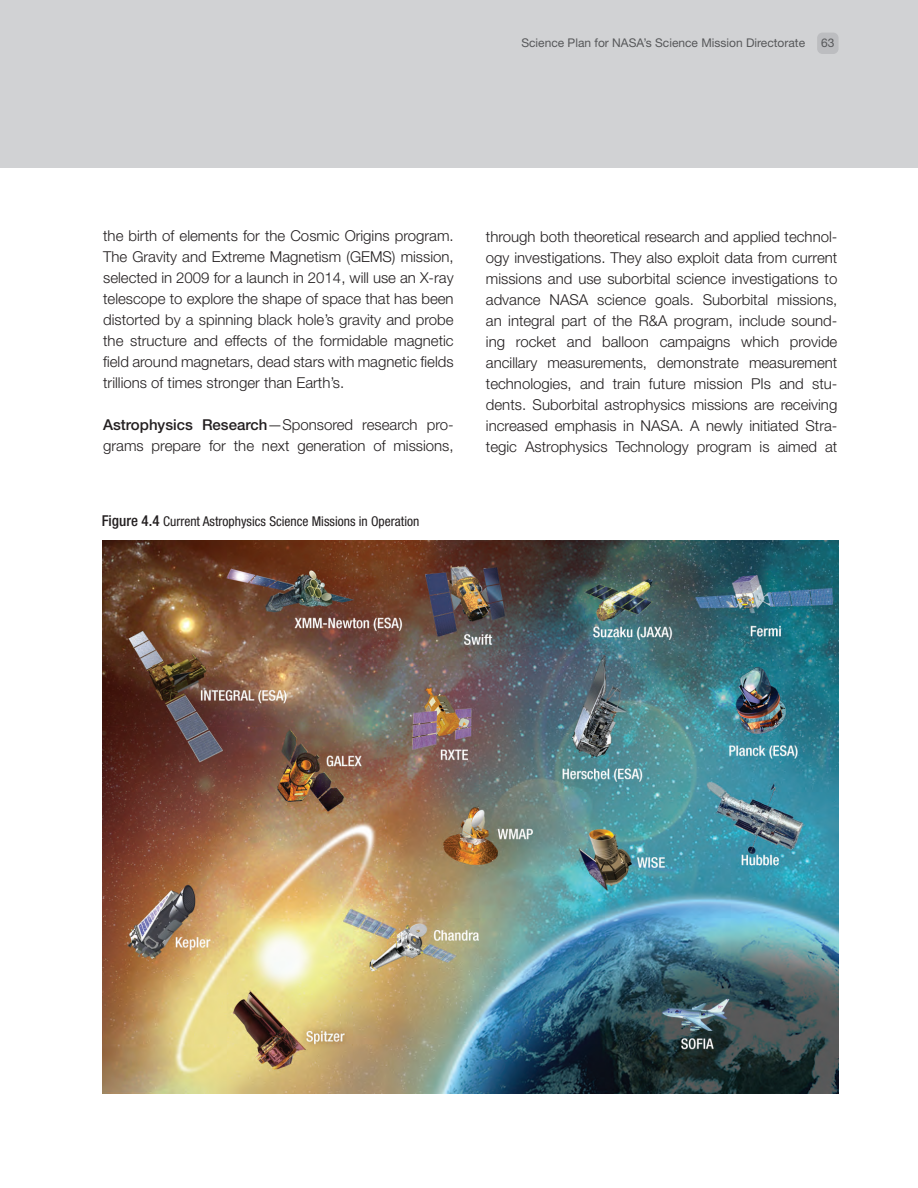
<style>
.page{position:relative;width:918px;height:1188px;background:#fff}
.page>*{position:absolute;margin:0;border:0;box-sizing:border-box;transform-origin:0 0}
.t1{font:300 15px/21px "Helvetica Neue LT Std";color:#231f20;text-align:justify}
.t2{font:condensed 13.5px "Helvetica Neue LT Std";color:#231f20}
.t3{font:12px "Helvetica Neue LT Std";color:#57585a}
.s1{font-weight:500}
.s2{font-weight:500;font-size:15px}
</style>
<div class="page">
<div style="left:0;top:0;width:918px;height:168px;background:#d1d2d4"></div>
<div style="left:817px;top:33px;width:22px;height:21px;background:#bcbdc0;border-radius:5px"></div>
<img style="left:103px;top:540px;width:736px;height:554px">
<p class="t3" style="left:521px;top:36px;width:285px">Science Plan for NASA’s Science Mission Directorate</p>
<h3 class="t3" style="left:821px;top:36px;width:15px">63</h3>
<p class="t1" style="left:103px;top:225px;width:352px">the birth of elements for the Cosmic Origins program.<br>The Gravity and Extreme Magnetism (GEMS) mission, selected in 2009 for a launch in 2014, will use an X-ray telescope to explore the shape of space that has been distorted by a spinning black hole’s gravity and probe the structure and effects of the formidable magnetic field around magnetars, dead stars with magnetic fields trillions of times stronger than Earth’s.</p>
<p class="t1" style="left:103px;top:414px;width:352px"><span class="s1">Astrophysics Research</span>—Sponsored research pro&shy;grams prepare for the next generation of missions,</p>
<h2 class="t2" style="left:102px;top:513px;width:319px"><span class="s2">Figure 4.4</span> Current Astrophysics Science Missions in Operation</h2>
<p class="t1" style="left:486px;top:226px;width:353px">through both theoretical research and applied technol&shy;ogy investigations. They also exploit data from current missions and use suborbital science investigations to advance NASA science goals. Suborbital missions, an integral part of the R&amp;A program, include sound&shy;ing rocket and balloon campaigns which provide ancillary measurements, demonstrate measurement technologies, and train future mission PIs and stu&shy;dents. Suborbital astrophysics missions are receiving increased emphasis in NASA. A newly initiated Stra&shy;tegic Astrophysics Technology program is aimed at</p>
</div>
